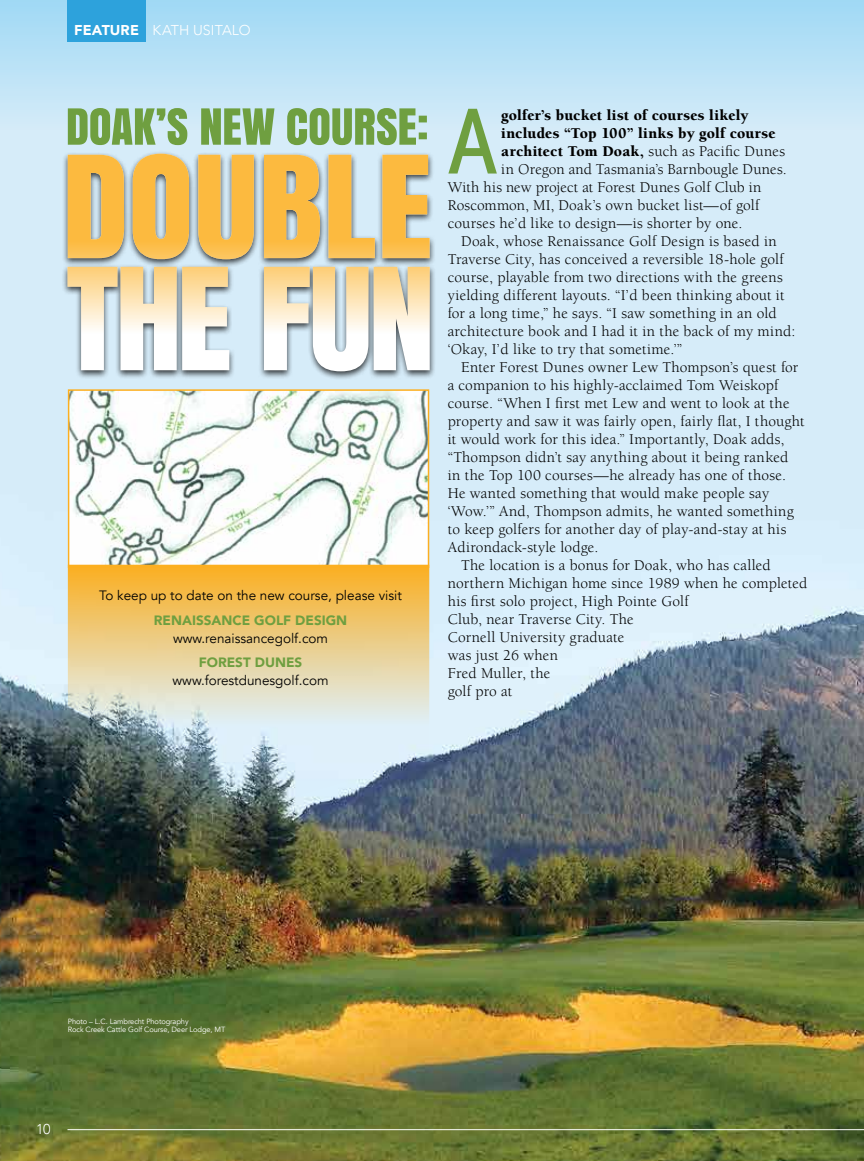
<style>
.page{position:relative;width:864px;height:1161px;background:#fff}
.page>*{position:absolute;margin:0;border:0;box-sizing:border-box;transform-origin:0 0}
.t1{font:92.55px "Cabin Condensed";color:#6f9f40}
.t2{font:15.3px "Berkeley";letter-spacing:.01em;color:#000}
.t3{font:900 15.3px "Berkeley";letter-spacing:.015em;color:#000}
.t4{font:300 14.25px "Avenir";color:#fff}
.t5{font:13.5px "Avenir";color:#000}
.t6{font:900 13.5px "Avenir";color:#6f9f40}
.t7{font:7.5px/7.5px "Avenir";letter-spacing:-.01em;color:#fff}
.s1{font-weight:900}
</style>
<div class="page">
<img style="left:0;top:130px;width:864px;height:1031px">
<div style="left:0;top:0;width:864px;height:130px;background:linear-gradient(to bottom,#9fd8f5,#d5ebf8)"></div>
<img style="left:71px;top:392px;width:355px;height:173px">
<div style="left:68px;top:389px;width:361px;height:179px;border:2px solid #fcaf20"></div>
<svg style="left:68px;top:565px;width:361px;height:240px;background:#cbbe94"></svg>
<svg style="left:68px;top:108px;width:359px;height:37px;background:#94bb85"></svg>
<div style="left:61px;top:150px;width:375px;height:230px;background:#000;opacity:.75"></div>
<svg style="left:68px;top:267px;width:362px;height:104px"></svg>
<svg style="left:68px;top:154px;width:362px;height:105px;background:#e6c072"></svg>
<hr style="left:67px;top:1129px;width:797px;height:1px;background:#fff">
<div style="left:68px;top:0;width:78px;height:41px;background:#2da2dc"></div>
<p class="t4" style="left:74px;top:21px;width:178px"><span class="s1">FEATURE</span> KATH USITALO</p>
<p class="t5" style="left:99px;top:587px;width:304px">To keep up to date on the new course, please visit</p>
<p class="t6" style="left:154px;top:608px;width:195px">RENAISSANCE GOLF DESIGN</p>
<p class="t5" style="left:173px;top:630px;width:157px">www.renaissancegolf.com</p>
<p class="t6" style="left:199px;top:651px;width:105px">FOREST DUNES</p>
<p class="t5" style="left:173px;top:673px;width:158px">www.forestdunesgolf.com</p>
<h1 class="t1" style="left:448px;top:84px;width:51px">A</h1>
<p class="t3" style="left:501px;top:107px;width:249px">golfer’s bucket list of courses likely</p>
<p class="t3" style="left:501px;top:125px;width:276px">includes “Top 100” links by golf course</p>
<p class="t2" style="left:501px;top:143px;width:285px"><span class="s1">architect Tom Doak,</span> such as Pacific Dunes</p>
<p class="t2" style="left:501px;top:161px;width:287px">in Oregon and Tasmania’s Barnbougle Dunes.</p>
<p class="t2" style="left:448px;top:179px;width:315px">With his new project at Forest Dunes Golf Club in</p>
<p class="t2" style="left:448px;top:197px;width:313px">Roscommon, MI, Doak’s own bucket list—of golf</p>
<p class="t2" style="left:448px;top:215px;width:296px">courses he’d like to design—is shorter by one.</p>
<p class="t2" style="left:461px;top:233px;width:317px">Doak, whose Renaissance Golf Design is based in</p>
<p class="t2" style="left:448px;top:251px;width:338px">Traverse City, has conceived a reversible 18-hole golf</p>
<p class="t2" style="left:448px;top:269px;width:337px">course, playable from two directions with the greens</p>
<p class="t2" style="left:448px;top:287px;width:338px">yielding different layouts. “I’d been thinking about it</p>
<p class="t2" style="left:448px;top:305px;width:330px">for a long time,” he says. “I saw something in an old</p>
<p class="t2" style="left:448px;top:323px;width:349px">architecture book and I had it in the back of my mind:</p>
<p class="t2" style="left:448px;top:341px;width:236px">‘Okay, I’d like to try that sometime.’”</p>
<p class="t2" style="left:461px;top:359px;width:339px">Enter Forest Dunes owner Lew Thompson’s quest for</p>
<p class="t2" style="left:448px;top:377px;width:332px">a companion to his highly-acclaimed Tom Weiskopf</p>
<p class="t2" style="left:448px;top:395px;width:343px">course. “When I first met Lew and went to look at the</p>
<p class="t2" style="left:448px;top:413px;width:359px">property and saw it was fairly open, fairly flat, I thought</p>
<p class="t2" style="left:448px;top:431px;width:338px">it would work for this idea.” Importantly, Doak adds,</p>
<p class="t2" style="left:448px;top:449px;width:342px">“Thompson didn’t say anything about it being ranked</p>
<p class="t2" style="left:448px;top:467px;width:340px">in the Top 100 courses—he already has one of those.</p>
<p class="t2" style="left:448px;top:485px;width:323px">He wanted something that would make people say</p>
<p class="t2" style="left:448px;top:503px;width:348px">‘Wow.’” And, Thompson admits, he wanted something</p>
<p class="t2" style="left:448px;top:521px;width:340px">to keep golfers for another day of play-and-stay at his</p>
<p class="t2" style="left:448px;top:539px;width:152px">Adirondack-style lodge.</p>
<p class="t2" style="left:461px;top:557px;width:311px">The location is a bonus for Doak, who has called</p>
<p class="t2" style="left:448px;top:575px;width:361px">northern Michigan home since 1989 when he completed</p>
<p class="t2" style="left:448px;top:593px;width:243px">his first solo project, High Pointe Golf</p>
<p class="t2" style="left:448px;top:611px;width:188px">Club, near Traverse City. The</p>
<p class="t2" style="left:448px;top:629px;width:178px">Cornell University graduate</p>
<p class="t2" style="left:448px;top:647px;width:112px">was just 26 when</p>
<p class="t2" style="left:448px;top:665px;width:104px">Fred Muller, the</p>
<p class="t2" style="left:448px;top:683px;width:66px">golf pro at</p>
<p class="t7" style="left:68px;top:1018px;width:159px">Photo – L.C. Lambrecht Photography<br>Rock Creek Cattle Golf Course, Deer Lodge, MT</p>
<p class="t4" style="left:36px;top:1121px;width:16px">10</p>
</div>
